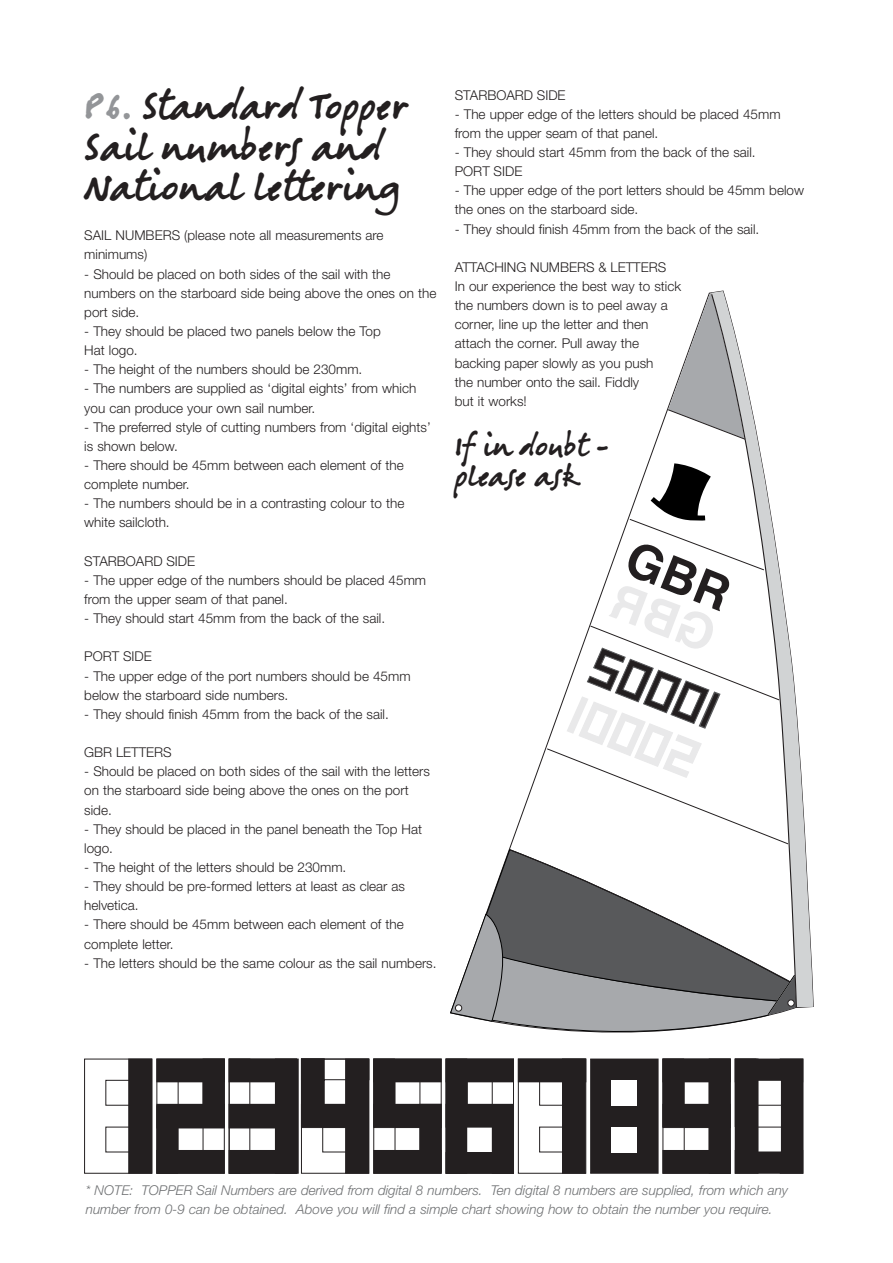
<style>
.page{position:relative;width:893px;height:1263px;background:#fff}
.page>*{position:absolute;margin:0;border:0;box-sizing:border-box;transform-origin:0 0}
.t1{font:36px/40.5px "Berranger Hand ITC";color:#231f20}
.t2{font:27px/30px "Berranger Hand ITC";color:#231f20}
.t3{font:300 13.5px/19.2px "Helvetica Neue";color:#231f20}
.t4{font:italic 300 13.5px/18.9px "Helvetica Neue";color:#6d6f71}
.s1{color:#939598}
</style>
<div class="page">
<svg style="left:711px;top:291px;width:102px;height:716px"></svg>
<svg style="left:711px;top:293px;width:86px;height:715px"></svg>
<svg style="left:667px;top:293px;width:79px;height:147px"></svg>
<svg style="left:450px;top:463px;width:346px;height:570px"></svg>
<div style="left:780px;top:1059px;width:23px;height:114px;background:#231f20"></div>
<div style="left:84px;top:1059px;width:68px;height:115px;border:1px solid #231f20"></div>
<div style="left:106px;top:1080px;width:25px;height:26px;border:1px solid #231f20"></div>
<div style="left:129px;top:1059px;width:22px;height:114px;background:#231f20"></div>
<div style="left:128px;top:1059px;width:24px;height:115px;border:1px solid #231f20"></div>
<div style="left:203px;top:1059px;width:21px;height:67px;background:#231f20"></div>
<div style="left:203px;top:1059px;width:22px;height:68px;border:1px solid #231f20"></div>
<div style="left:157px;top:1106px;width:20px;height:67px;background:#231f20"></div>
<div style="left:157px;top:1106px;width:21px;height:68px;border:1px solid #231f20"></div>
<div style="left:157px;top:1059px;width:67px;height:23px;background:#231f20"></div>
<div style="left:157px;top:1151px;width:67px;height:22px;background:#231f20"></div>
<div style="left:157px;top:1150px;width:68px;height:24px;border:1px solid #231f20"></div>
<svg style="left:229px;top:1058px;width:140px;height:116px"></svg>
<div style="left:302px;top:1105px;width:56px;height:22px;background:#231f20"></div>
<div style="left:301px;top:1104px;width:58px;height:24px;border:1px solid #231f20"></div>
<div style="left:395px;top:1127px;width:25px;height:25px;border:1px solid #231f20"></div>
<div style="left:420px;top:1105px;width:21px;height:66px;background:#231f20"></div>
<div style="left:374px;top:1059px;width:20px;height:67px;background:#231f20"></div>
<div style="left:373px;top:1059px;width:22px;height:68px;border:1px solid #231f20"></div>
<div style="left:374px;top:1059px;width:67px;height:23px;background:#231f20"></div>
<div style="left:374px;top:1151px;width:67px;height:22px;background:#231f20"></div>
<div style="left:373px;top:1150px;width:68px;height:24px;border:1px solid #231f20"></div>
<div style="left:467px;top:1080px;width:25px;height:26px;border:1px solid #231f20"></div>
<div style="left:493px;top:1106px;width:20px;height:67px;background:#231f20"></div>
<div style="left:492px;top:1106px;width:22px;height:68px;border:1px solid #231f20"></div>
<div style="left:446px;top:1059px;width:20px;height:114px;background:#231f20"></div>
<div style="left:446px;top:1059px;width:21px;height:115px;border:1px solid #231f20"></div>
<div style="left:446px;top:1059px;width:67px;height:23px;background:#231f20"></div>
<div style="left:446px;top:1153px;width:67px;height:20px;background:#231f20"></div>
<div style="left:446px;top:1152px;width:68px;height:22px;border:1px solid #231f20"></div>
<div style="left:446px;top:1105px;width:67px;height:22px;background:#231f20"></div>
<div style="left:446px;top:1104px;width:68px;height:23px;border:1px solid #231f20"></div>
<div style="left:518px;top:1059px;width:68px;height:115px;border:1px solid #231f20"></div>
<div style="left:539px;top:1080px;width:26px;height:26px;border:1px solid #231f20"></div>
<div style="left:539px;top:1127px;width:26px;height:25px;border:1px solid #231f20"></div>
<div style="left:563px;top:1059px;width:22px;height:114px;background:#231f20"></div>
<div style="left:562px;top:1059px;width:23px;height:115px;border:1px solid #231f20"></div>
<div style="left:519px;top:1059px;width:66px;height:23px;background:#231f20"></div>
<div style="left:518px;top:1059px;width:68px;height:23px;border:1px solid #231f20"></div>
<div style="left:591px;top:1059px;width:67px;height:114px;background:#231f20"></div>
<div style="left:590px;top:1059px;width:68px;height:115px;border:1px solid #231f20"></div>
<div style="left:612px;top:1080px;width:25px;height:26px;background:#fff"></div>
<div style="left:612px;top:1127px;width:25px;height:25px;background:#fff"></div>
<div style="left:157px;top:1105px;width:67px;height:23px;background:#231f20"></div>
<div style="left:157px;top:1104px;width:68px;height:24px;border:1px solid #231f20"></div>
<div style="left:374px;top:1105px;width:67px;height:22px;background:#231f20"></div>
<div style="left:373px;top:1104px;width:68px;height:24px;border:1px solid #231f20"></div>
<div style="left:684px;top:1080px;width:25px;height:26px;border:1px solid #231f20"></div>
<div style="left:709px;top:1059px;width:20px;height:114px;background:#231f20"></div>
<div style="left:709px;top:1059px;width:21px;height:115px;border:1px solid #231f20"></div>
<div style="left:663px;top:1059px;width:20px;height:67px;background:#231f20"></div>
<div style="left:663px;top:1059px;width:21px;height:68px;border:1px solid #231f20"></div>
<div style="left:663px;top:1059px;width:67px;height:23px;background:#231f20"></div>
<div style="left:663px;top:1151px;width:67px;height:22px;background:#231f20"></div>
<div style="left:663px;top:1150px;width:68px;height:24px;border:1px solid #231f20"></div>
<div style="left:663px;top:1105px;width:67px;height:22px;background:#231f20"></div>
<div style="left:663px;top:1104px;width:68px;height:24px;border:1px solid #231f20"></div>
<div style="left:756px;top:1080px;width:26px;height:70px;border:1px solid #231f20"></div>
<div style="left:735px;top:1059px;width:67px;height:23px;background:#231f20"></div>
<div style="left:735px;top:1151px;width:67px;height:22px;background:#231f20"></div>
<div style="left:735px;top:1150px;width:68px;height:24px;border:1px solid #231f20"></div>
<div style="left:756px;top:1127px;width:25px;height:25px;background:#fff"></div>
<div style="left:756px;top:1127px;width:26px;height:25px;border:1px solid #231f20"></div>
<div style="left:756px;top:1080px;width:26px;height:26px;border:1px solid #231f20"></div>
<div style="left:735px;top:1059px;width:23px;height:114px;background:#231f20"></div>
<h1 class="t1" style="left:84px;top:89px;width:324px"><span class="s1">P6.</span> Standard Topper<br>Sail numbers and<br>National lettering</h1>
<p class="t3" style="left:84px;top:227px;width:301px">SAIL NUMBERS (please note all measurements are minimums)</p>
<p class="t3" style="left:84px;top:265px;width:354px">- Should be placed on both sides of the sail with the numbers on the starboard side being above the ones on the port side.</p>
<p class="t3" style="left:84px;top:323px;width:298px">- They should be placed two panels below the Top<br>Hat logo.</p>
<p class="t3" style="left:84px;top:361px;width:280px">- The height of the numbers should be 230mm.</p>
<p class="t3" style="left:84px;top:380px;width:333px">- The numbers are supplied as ‘digital eights’ from which you can produce your own sail number.</p>
<p class="t3" style="left:84px;top:419px;width:348px">- The preferred style of cutting numbers from ‘digital eights’ is shown below.</p>
<p class="t3" style="left:84px;top:457px;width:321px">- There should be 45mm between each element of the complete number.</p>
<p class="t3" style="left:84px;top:495px;width:322px">- The numbers should be in a contrasting colour to the white sailcloth.</p>
<p class="t3" style="left:84px;top:553px;width:112px">STARBOARD SIDE</p>
<p class="t3" style="left:84px;top:572px;width:343px">- The upper edge of the numbers should be placed 45mm from the upper seam of that panel.</p>
<p class="t3" style="left:84px;top:610px;width:302px">- They should start 45mm from the back of the sail.</p>
<p class="t3" style="left:84px;top:648px;width:69px">PORT SIDE</p>
<p class="t3" style="left:84px;top:667px;width:328px">- The upper edge of the port numbers should be 45mm below the starboard side numbers.</p>
<p class="t3" style="left:84px;top:706px;width:306px">- They should finish 45mm from the back of the sail.</p>
<p class="t3" style="left:84px;top:744px;width:89px">GBR LETTERS</p>
<p class="t3" style="left:84px;top:763px;width:347px">- Should be placed on both sides of the sail with the letters on the starboard side being above the ones on the port side.</p>
<p class="t3" style="left:84px;top:821px;width:339px">- They should be placed in the panel beneath the Top Hat logo.</p>
<p class="t3" style="left:84px;top:859px;width:264px">- The height of the letters should be 230mm.</p>
<p class="t3" style="left:84px;top:878px;width:322px">- They should be pre-formed letters at least as clear as helvetica.</p>
<p class="t3" style="left:84px;top:916px;width:321px">- There should be 45mm between each element of the complete letter.</p>
<p class="t3" style="left:84px;top:955px;width:354px">- The letters should be the same colour as the sail numbers.</p>
<p class="t3" style="left:455px;top:86px;width:112px">STARBOARD SIDE</p>
<p class="t3" style="left:455px;top:106px;width:327px">- The upper edge of the letters should be placed 45mm from the upper seam of that panel.</p>
<p class="t3" style="left:455px;top:144px;width:302px">- They should start 45mm from the back of the sail.<br>PORT SIDE</p>
<p class="t3" style="left:455px;top:182px;width:351px">- The upper edge of the port letters should be 45mm below the ones on the starboard side.</p>
<p class="t3" style="left:455px;top:220px;width:306px">- They should finish 45mm from the back of the sail.</p>
<p class="t3" style="left:455px;top:259px;width:228px">ATTACHING NUMBERS &amp; LETTERS<br>In our experience the best way to stick the numbers down is to peel away a corner, line up the letter and then attach the corner. Pull away the backing paper slowly as you push<br>the number onto the sail. Fiddly<br>but it works!</p>
<h2 class="t2" style="left:455px;top:433px;width:156px">If in doubt - please ask</h2>
<p class="t4" style="left:86px;top:1182px;width:704px">* NOTE: TOPPER Sail Numbers are derived from digital 8 numbers. Ten digital 8 numbers are supplied, from which any number from 0-9 can be obtained. Above you will find a simple chart showing how to obtain the number you require.</p>
</div>
